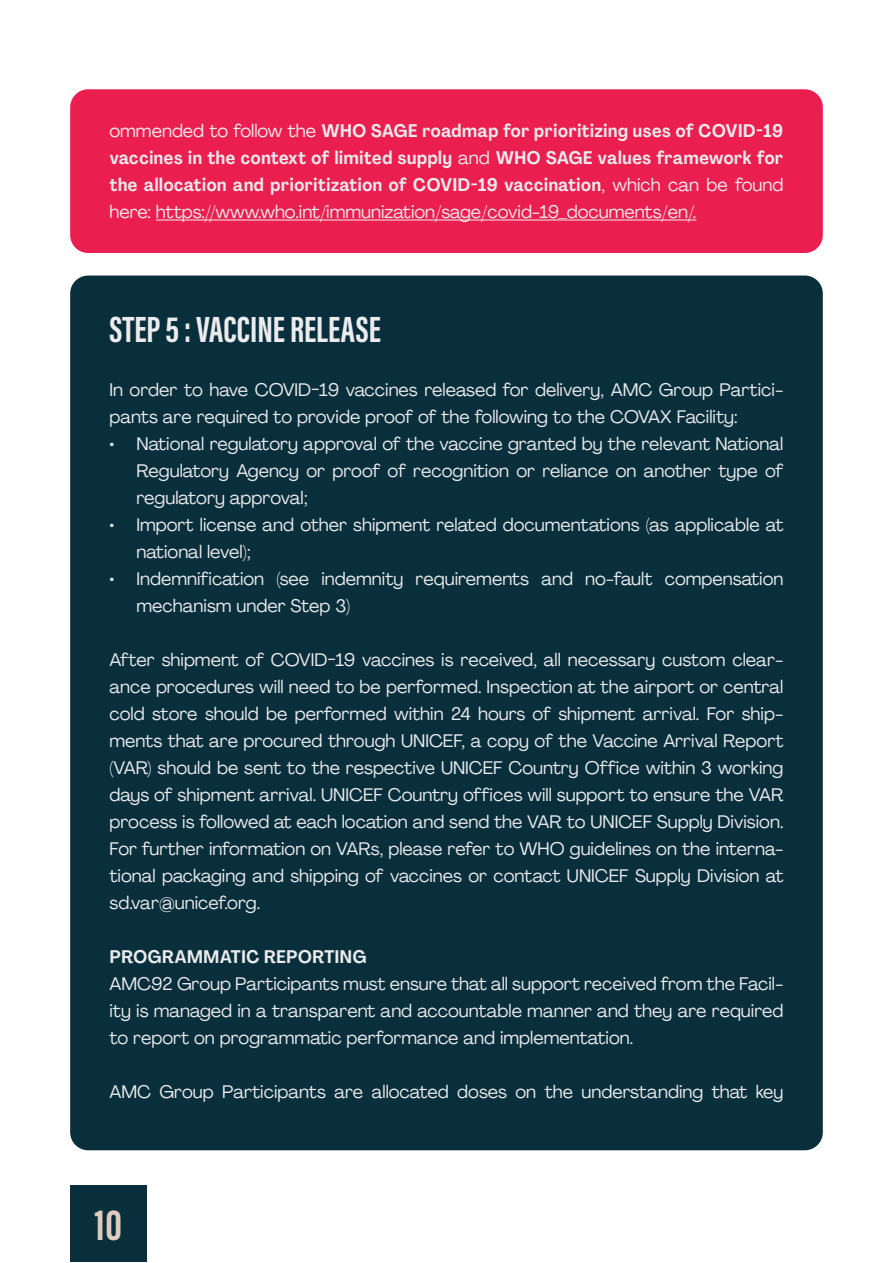
<style>
.page{position:relative;width:893px;height:1263px;background:#fff}
.page>*{position:absolute;margin:0;border:0;box-sizing:border-box;transform-origin:0 0}
.t1{font:45px "Acumin Variable Concept";color:#e0cbc0}
.t2{font:37.5px "Acumin Variable Concept";color:#ececee}
.t3{font:18px/27px "Agrandir";color:#ececee}
.t4{font:700 18px/27px "Agrandir Text";color:#ececee;text-align:justify}
.s1{font-family:"Agrandir";font-weight:400}
.s2{font-family:"Agrandir";font-weight:400;color:#ebeef0}
</style>
<div class="page">
<div style="left:70px;top:1185px;width:77px;height:77px;background:#082f3b"></div>
<div style="left:70px;top:276px;width:753px;height:874px;background:#082f3b;border-radius:18px"></div>
<div style="left:70px;top:89px;width:753px;height:164px;background:#ea1f50;border-radius:18px"></div>
<hr style="left:156px;top:220px;width:537px;height:1px;background:#ececee">
<p class="t4" style="left:109px;top:117px;width:675px"><span class="s1">ommended to follow the</span> WHO SAGE roadmap for prioritizing uses of COVID-19 vaccines in the context of limited supply <span class="s1">and</span> WHO SAGE values framework for the allocation and prioritization of COVID-19 vaccination<span class="s1">, which can be found here: https://www.who.int/immunization/sage/covid-19_documents/en/</span><span class="s2">.</span></p>
<p class="t2" style="left:109px;top:303px;width:273px">STEP 5 : VACCINE RELEASE</p>
<p class="t3" style="left:109px;top:376px;width:675px">In order to have COVID-19 vaccines released for delivery, AMC Group Partici&shy;pants are required to provide proof of the following to the COVAX Facility:</p>
<p class="t3" style="left:136px;top:430px;width:648px;text-align:justify;text-indent:-27px">• National regulatory approval of the vaccine granted by the relevant National Regulatory Agency or proof of recognition or reliance on another type of regulatory approval;</p>
<p class="t3" style="left:136px;top:511px;width:648px;text-indent:-27px">• Import license and other shipment related documentations (as applicable at national level);</p>
<p class="t3" style="left:136px;top:565px;width:648px;text-indent:-27px">• Indemnification (see indemnity requirements and no-fault compensation mechanism under Step 3)</p>
<p class="t3" style="left:109px;top:646px;width:675px;text-align:justify">After shipment of COVID-19 vaccines is received, all necessary custom clear&shy;ance procedures will need to be performed. Inspection at the airport or central cold store should be performed within 24 hours of shipment arrival. For ship&shy;ments that are procured through UNICEF, a copy of the Vaccine Arrival Report (VAR) should be sent to the respective UNICEF Country Office within 3 working days of shipment arrival. UNICEF Country offices will support to ensure the VAR process is followed at each location and send the VAR to UNICEF Supply Division.<br>For further information on VARs, please refer to WHO guidelines on the interna&shy;tional packaging and shipping of vaccines or contact UNICEF Supply Division at sd.var@unicef.org.</p>
<p class="t4" style="left:109px;top:943px;width:259px">PROGRAMMATIC REPORTING</p>
<p class="t3" style="left:109px;top:970px;width:675px;text-align:justify">AMC92 Group Participants must ensure that all support received from the Facil&shy;ity is managed in a transparent and accountable manner and they are required to report on programmatic performance and implementation.</p>
<p class="t3" style="left:109px;top:1078px;width:675px">AMC Group Participants are allocated doses on the understanding that key</p>
<h1 class="t1" style="left:95px;top:1193px;width:28px">10</h1>
</div>
